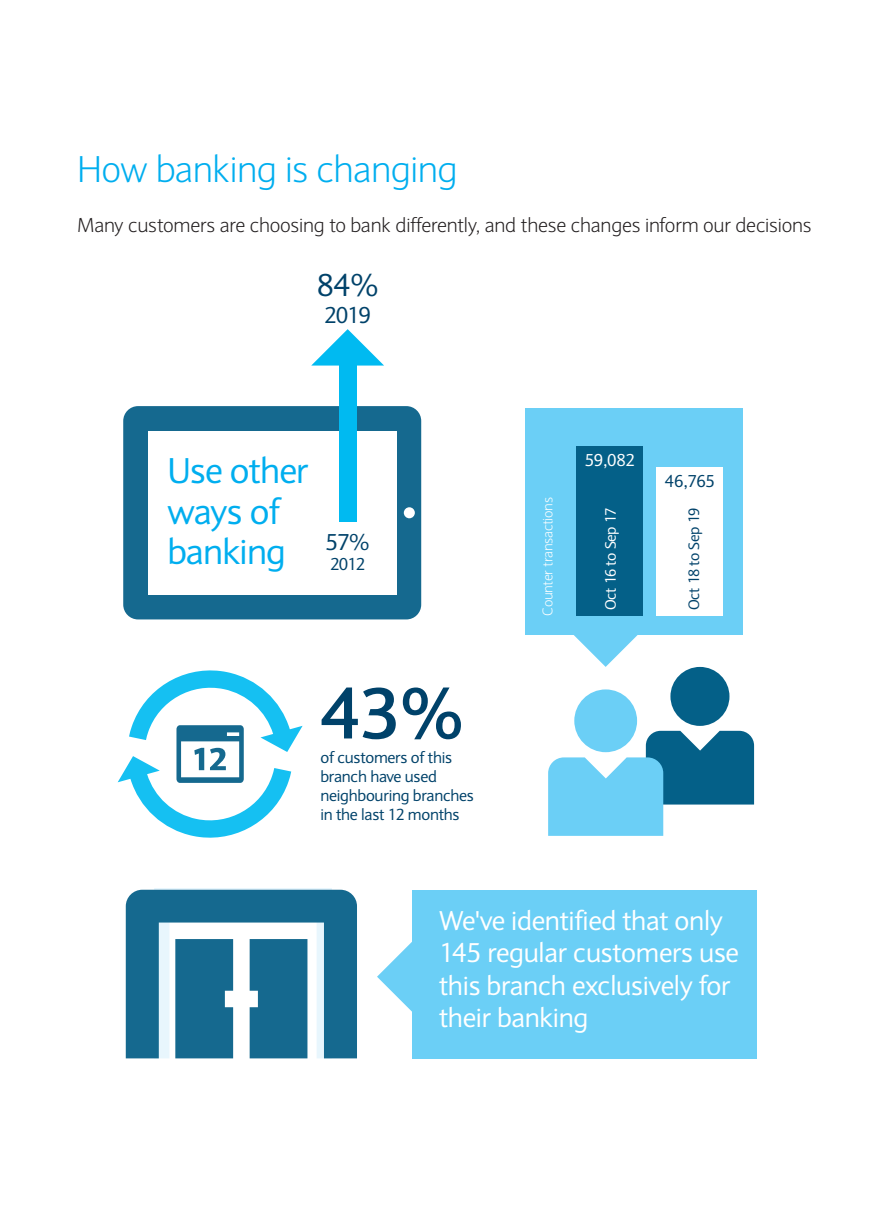
<style>
.page{position:relative;width:874px;height:1225px;background:#fff}
.page>*{position:absolute;margin:0;border:0;box-sizing:border-box;transform-origin:0 0}
.MAIN_HEADING{font:700 71px "Expert Sans";color:#00426a}
.MAIN_HEADING-2{font:300 36.6px "Expert Sans";letter-spacing:-.015em;color:#00aeef}
.MAIN_HEADING-3{font:35.2px/40.4px "Expert Sans";letter-spacing:-.02em;color:#00aeef}
.Intro_Text{font:31px "Expert Sans";color:#00426a}
.Intro_Text-2{font:26.8px/32px "Expert Sans";letter-spacing:-.01em;color:#fff}
.Intro_Text-3{font:22.6px "Expert Sans";letter-spacing:-.055em;color:#00426a}
.PAGE_INTRO_TEXT{font:300 19.8px "Expert Sans";letter-spacing:-.01em;color:#231f20}
.Intro_Text-4{font:17px "Expert Sans";letter-spacing:-.04em;color:#00426a}
.t1{font:17px "Expert Sans";color:#fff}
.Intro_Text-5{font:15.8px/19px "Expert Sans";letter-spacing:-.015em;color:#00426a}
.Intro_Text-6{font:14.8px "Expert Sans";letter-spacing:-.015em;color:#fff}
.Intro_Text-7{font:14.8px "Expert Sans";letter-spacing:-.015em;color:#00426a}
.Intro_Text-8{font:300 13.8px "Expert Sans";letter-spacing:-.015em;color:#fff}
</style>
<div class="page">
<div style="left:123px;top:406px;width:298px;height:213px;background:#15698f;border-radius:15px"></div>
<div style="left:148px;top:431px;width:248px;height:163px;background:#fff"></div>
<div style="left:403px;top:507px;width:11px;height:11px;background:#fff;border-radius:50%"></div>
<div style="left:339px;top:363px;width:17px;height:159px;background:#00baf1"></div>
<svg style="left:312px;top:329px;width:72px;height:36px"></svg>
<div style="left:670px;top:667px;width:59px;height:59px;background:#046088;border-radius:50%"></div>
<div style="left:574px;top:689px;width:62px;height:63px;background:#6bcff6;border-radius:50%"></div>
<svg style="left:548px;top:731px;width:205px;height:105px"></svg>
<div style="left:525px;top:408px;width:217px;height:226px;background:#6bcff6"></div>
<svg style="left:563px;top:634px;width:85px;height:33px"></svg>
<div style="left:656px;top:467px;width:67px;height:149px;background:#fff"></div>
<div style="left:576px;top:447px;width:67px;height:169px;background:#046088"></div>
<svg style="left:118px;top:670px;width:184px;height:168px"></svg>
<div style="left:154px;top:888px;width:178px;height:178px;border:15px solid #e8f6fd"></div>
<div style="left:412px;top:889px;width:344px;height:169px;background:#6bcff6"></div>
<svg style="left:377px;top:942px;width:35px;height:70px"></svg>
<svg style="left:126px;top:889px;width:231px;height:169px"></svg>
<p class="MAIN_HEADING-2" style="left:77px;top:147px;width:382px">How banking is changing</p>
<p class="PAGE_INTRO_TEXT" style="left:77px;top:213px;width:735px">Many customers are choosing to bank differently, and these changes inform our decisions</p>
<p class="Intro_Text" style="left:316px;top:265px;width:63px">84%</p>
<p class="Intro_Text-3" style="left:324px;top:301px;width:48px">2019</p>
<p class="MAIN_HEADING-3" style="left:167px;top:450px;width:142px">Use other ways of banking</p>
<p class="Intro_Text-3" style="left:325px;top:527px;width:46px">57%</p>
<p class="Intro_Text-4" style="left:330px;top:553px;width:37px">2012</p>
<p class="MAIN_HEADING" style="left:320px;top:666px;width:145px">43%</p>
<p class="Intro_Text-5" style="left:320px;top:747px;width:155px">of customers of this branch have used neighbouring branches in the last 12 months</p>
<p class="Intro_Text-8" style="left:539px;top:616px;width:120px;rotate:-90deg">Counter transactions</p>
<p class="t1" style="left:584px;top:450px;width:52px">59,082</p>
<p class="Intro_Text-6" style="left:601px;top:610px;width:104px;rotate:-90deg">Oct 16 to Sep 17</p>
<p class="Intro_Text-7" style="left:684px;top:610px;width:104px;rotate:-90deg">Oct 18 to Sep 19</p>
<p class="Intro_Text-4" style="left:664px;top:470px;width:52px">46,765</p>
<p class="Intro_Text-2" style="left:439px;top:904px;width:301px">We've identified that only<br>145 regular customers use this branch exclusively for their banking</p>
</div>
